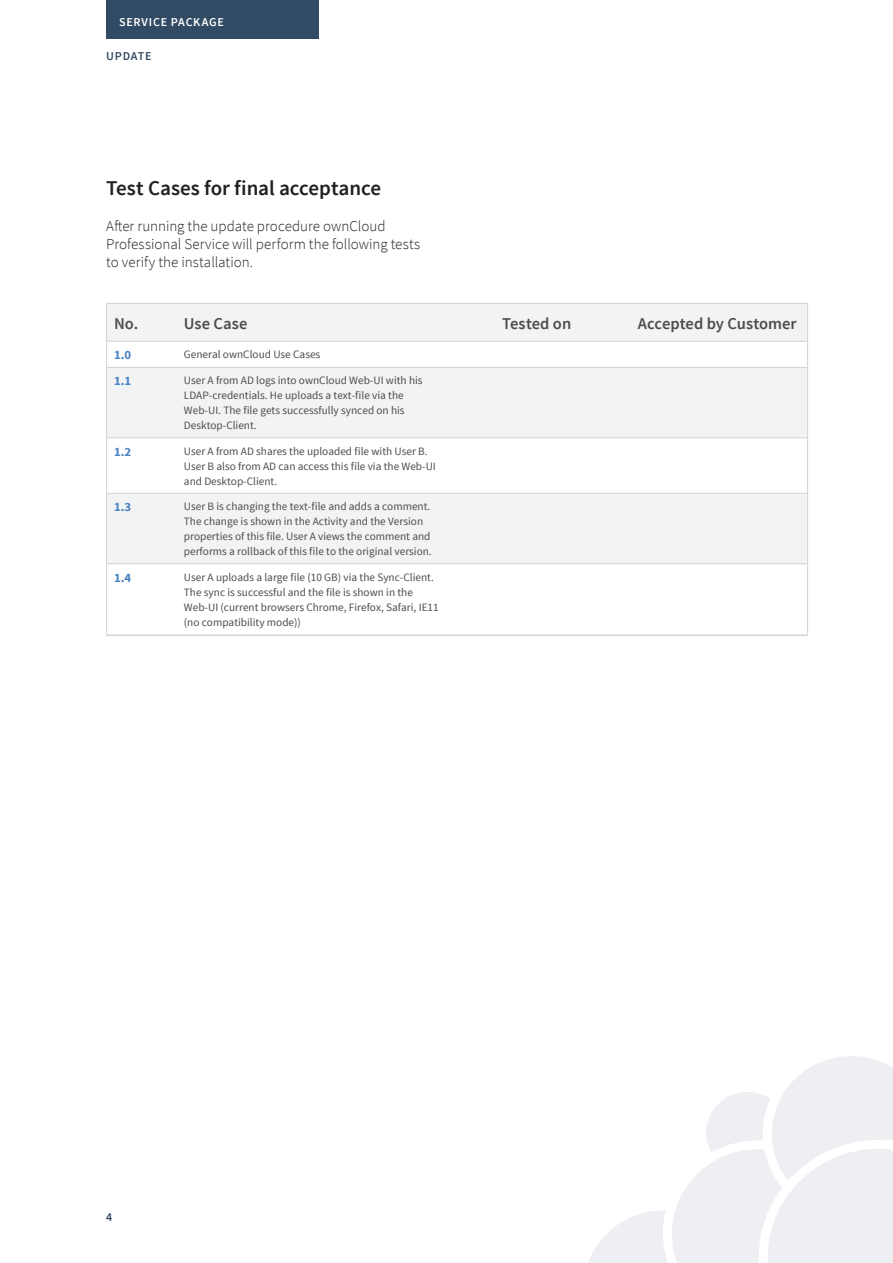
<style>
.page{position:relative;width:893px;height:1263px;background:#fff}
.page>*{position:absolute;margin:0;border:0;box-sizing:border-box;transform-origin:0 0}
.Zwischenüberschrift{font:600 21px "Source Sans Pro";letter-spacing:-.005em;color:#231f20}
.Source_11pt_re{font:600 16.5px "Source Sans Pro";color:#4b4c4d}
.Text{font:300 15px/18px "Source Sans Pro";color:#231f20}
.Source_7_5pt_bo{font:700 12.75px "Source Sans Pro";color:#4983c4}
.t1{font:600 12px "Source Sans Pro";letter-spacing:.065em;color:#fff}
.t2{font:600 12px "Source Sans Pro";letter-spacing:.055em;color:#324b64}
.Source_7_5pt_re{font:11.25px/15px "Source Sans Pro";color:#4b4c4d}
</style>
<div class="page">
<div style="left:106px;top:0;width:213px;height:38px;background:#324b64"></div>
<svg style="left:589px;top:1056px;width:304px;height:207px;fill:#eeeff2"></svg>
<div style="left:107px;top:304px;width:700px;height:37px;background:#f2f3f4"></div>
<svg style="left:107px;top:368px;width:700px;height:197px;fill:#f2f3f4"></svg>
<hr style="left:106px;top:341px;width:70px;height:1px;background:#d1d2d4">
<hr style="left:176px;top:341px;width:270px;height:1px;background:#d1d2d4">
<hr style="left:446px;top:341px;width:181px;height:1px;background:#d1d2d4">
<hr style="left:627px;top:341px;width:181px;height:1px;background:#d1d2d4">
<hr style="left:106px;top:493px;width:70px;height:1px;background:#d1d2d4">
<hr style="left:176px;top:493px;width:270px;height:1px;background:#d1d2d4">
<hr style="left:446px;top:493px;width:181px;height:1px;background:#d1d2d4">
<hr style="left:627px;top:493px;width:181px;height:1px;background:#d1d2d4">
<hr style="left:176px;top:367px;width:270px;height:1px;background:#d1d2d4">
<hr style="left:446px;top:367px;width:181px;height:1px;background:#d1d2d4">
<hr style="left:627px;top:367px;width:181px;height:1px;background:#d1d2d4">
<hr style="left:106px;top:437px;width:70px;height:1px;background:#d1d2d4">
<hr style="left:106px;top:563px;width:70px;height:1px;background:#d1d2d4">
<hr style="left:176px;top:563px;width:270px;height:1px;background:#d1d2d4">
<hr style="left:446px;top:563px;width:181px;height:1px;background:#d1d2d4">
<hr style="left:627px;top:563px;width:181px;height:1px;background:#d1d2d4">
<hr style="left:106px;top:634px;width:70px;height:2px;background:#d1d2d4">
<hr style="left:176px;top:634px;width:270px;height:2px;background:#d1d2d4">
<hr style="left:446px;top:634px;width:181px;height:2px;background:#d1d2d4">
<hr style="left:627px;top:634px;width:181px;height:2px;background:#d1d2d4">
<hr style="left:106px;top:367px;width:70px;height:1px;background:#d1d2d4">
<hr style="left:446px;top:437px;width:181px;height:1px;background:#d1d2d4">
<hr style="left:627px;top:437px;width:181px;height:1px;background:#d1d2d4">
<hr style="left:176px;top:437px;width:270px;height:1px;background:#d1d2d4">
<hr style="left:106px;top:564px;width:1px;height:70px;background:#d1d2d4">
<hr style="left:807px;top:564px;width:1px;height:70px;background:#d1d2d4">
<svg style="left:106px;top:342px;width:1px;height:25px"></svg>
<svg style="left:807px;top:342px;width:1px;height:25px"></svg>
<hr style="left:106px;top:368px;width:1px;height:69px;background:#d1d2d4">
<hr style="left:807px;top:368px;width:1px;height:69px;background:#d1d2d4">
<hr style="left:106px;top:438px;width:1px;height:55px;background:#d1d2d4">
<hr style="left:807px;top:438px;width:1px;height:55px;background:#d1d2d4">
<hr style="left:106px;top:494px;width:1px;height:69px;background:#d1d2d4">
<hr style="left:807px;top:494px;width:1px;height:69px;background:#d1d2d4">
<hr style="left:106px;top:303px;width:70px;height:1px;background:#d1d2d4">
<hr style="left:106px;top:304px;width:1px;height:37px;background:#d1d2d4">
<hr style="left:176px;top:303px;width:270px;height:1px;background:#d1d2d4">
<hr style="left:446px;top:303px;width:181px;height:1px;background:#d1d2d4">
<hr style="left:627px;top:303px;width:181px;height:1px;background:#d1d2d4">
<hr style="left:807px;top:304px;width:1px;height:37px;background:#d1d2d4">
<p class="t1" style="left:119px;top:14px;width:106px">SERVICE PACKAGE</p>
<p class="t2" style="left:106px;top:48px;width:47px">UPDATE</p>
<p class="Zwischenüberschrift" style="left:106px;top:175px;width:276px">Test Cases for final acceptance</p>
<p class="Text" style="left:106px;top:217px;width:315px">After running the update procedure ownCloud<br>Professional Service will perform the following tests to verify the installation.</p>
<p class="Source_11pt_re" style="left:114px;top:313px;width:26px">No.</p>
<p class="Source_11pt_re" style="left:184px;top:313px;width:65px">Use Case</p>
<p class="Source_11pt_re" style="left:502px;top:313px;width:70px">Tested on</p>
<p class="Source_11pt_re" style="left:638px;top:313px;width:160px">Accepted by Customer</p>
<p class="Source_7_5pt_bo" style="left:114px;top:346px;width:19px">1.0</p>
<p class="Source_7_5pt_re" style="left:184px;top:347px;width:138px">General ownCloud Use Cases</p>
<p class="Source_7_5pt_bo" style="left:114px;top:373px;width:19px">1.1</p>
<p class="Source_7_5pt_re" style="left:184px;top:373px;width:240px">User A from AD logs into ownCloud Web-UI with his LDAP-credentials. He uploads a text-file via the Web-UI. The file gets successfully synced on his Desktop-Client.</p>
<p class="Source_7_5pt_bo" style="left:114px;top:443px;width:19px">1.2</p>
<p class="Source_7_5pt_re" style="left:184px;top:444px;width:253px">User A from AD shares the uploaded file with User B.<br>User B also from AD can access this file via the Web-UI and Desktop-Client.</p>
<p class="Source_7_5pt_bo" style="left:114px;top:499px;width:19px">1.3</p>
<p class="Source_7_5pt_re" style="left:184px;top:499px;width:249px">User B is changing the text-file and adds a comment.<br>The change is shown in the Activity and the Version properties of this file. User A views the comment and performs a rollback of this file to the original version.</p>
<p class="Source_7_5pt_bo" style="left:114px;top:569px;width:19px">1.4</p>
<p class="Source_7_5pt_re" style="left:184px;top:570px;width:256px">User A uploads a large file (10 GB) via the Sync-Client.<br>The sync is successful and the file is shown in the Web-UI (current browsers Chrome, Firefox, Safari, IE11 (no compatibility mode))</p>
<p class="t2" style="left:106px;top:1209px;width:8px">4</p>
</div>
